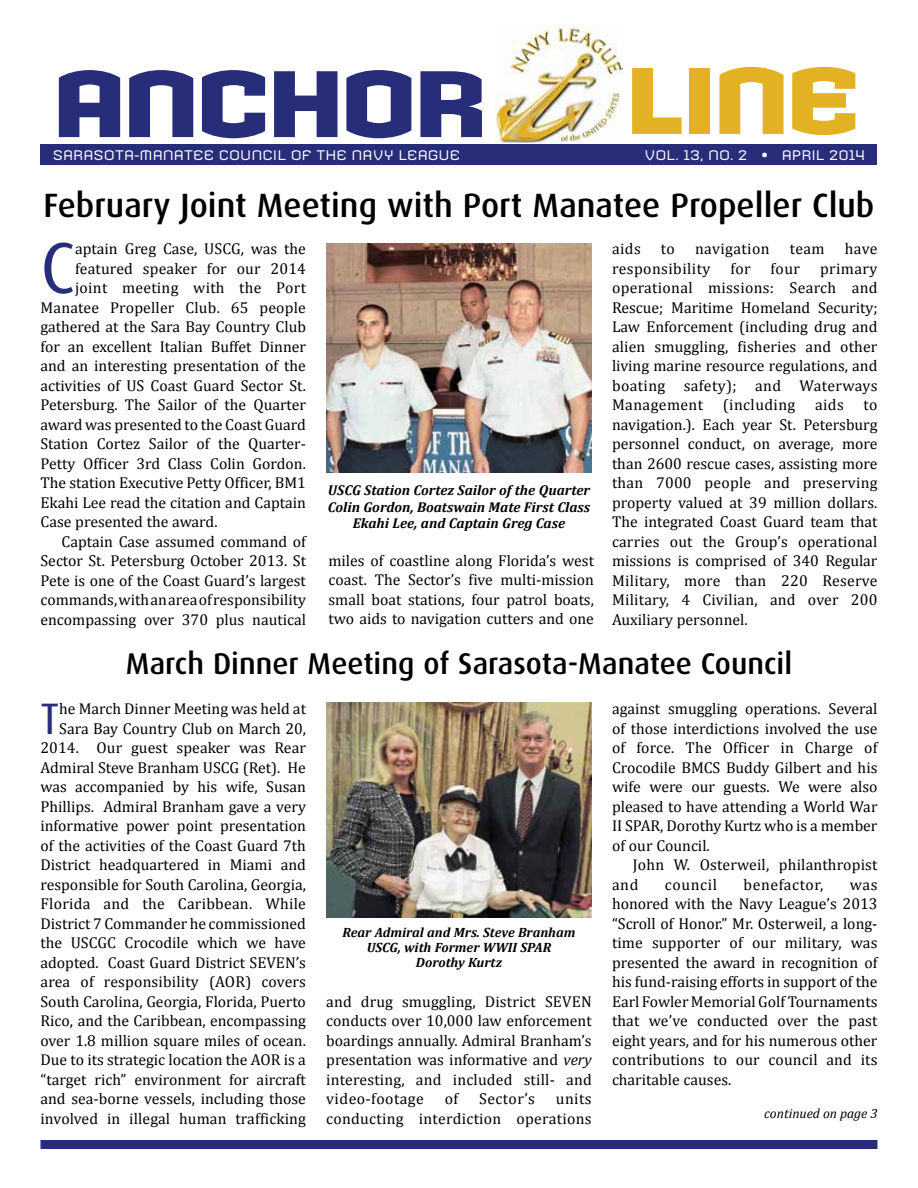
<style>
.page{position:relative;width:918px;height:1188px;background:#fff}
.page>*{position:absolute;margin:0;border:0;box-sizing:border-box;transform-origin:0 0}
.t1{font:700 91.5px "Armada";letter-spacing:-.03em;color:#272d79}
.t2{font:700 91.5px "Armada";color:#e2b124}
.t3{font:72.45px "Dax";color:#272d79}
.t4{font:44.1px "Dax";color:#272d79}
.t5{font:500 33.75px "Dax";color:#000}
.t6{font:500 30px "Dax";color:#000}
.t7{font:15.75px/19.5px "Cambria";color:#000;text-align:justify}
.t8{font:15.75px/19.5px "Cambria";letter-spacing:.02em;color:#000;text-align:right}
.t9{font:15.75px "Cambria";letter-spacing:.03em;color:#000}
.t10{font:15.75px "Cambria";letter-spacing:.04em;color:#000}
.t11{font:italic 700 14.25px/16.5px "Cambria";color:#000;text-align:center}
.t12{font:italic 700 13.5px/15px "Cambria";color:#000;text-align:center}
.t13{font:13.5px "Armada";color:#fff}
.t14{font:italic 13.5px "Cambria";color:#000}
.s1{font-style:italic}
</style>
<div class="page">
<img style="left:496px;top:25px;width:126px;height:117px">
<div style="left:40px;top:145px;width:838px;height:20px;background:#272d79"></div>
<div style="left:40px;top:1140px;width:838px;height:9px;background:#272d79"></div>
<img style="left:326px;top:243px;width:266px;height:229px">
<img style="left:326px;top:702px;width:266px;height:216px">
<h1 class="t1" style="left:53px;top:48px;width:436px">ANCHOR</h1>
<h1 class="t2" style="left:626px;top:45px;width:236px">LINE</h1>
<p class="t13" style="left:53px;top:147px;width:409px">SARASOTA-MANATEE COUNCIL OF THE NAVY LEAGUE</p>
<p class="t13" style="left:644px;top:147px;width:222px">VOL. 13, NO. 2 • APRIL 2014</p>
<h3 class="t5" style="left:43px;top:186px;width:833px">February Joint Meeting with Port Manatee Propeller Club</h3>
<h2 class="t3" style="left:40px;top:228px;width:36px">C</h2>
<p class="t7" style="left:75px;top:239px;width:232px">aptain Greg Case, USCG, was the</p>
<p class="t7" style="left:75px;top:258px;width:232px">featured speaker for our 2014</p>
<p class="t8" style="left:75px;top:278px;width:232px">joint meeting with the Port</p>
<p class="t7" style="left:41px;top:297px;width:267px">Manatee Propeller Club. 65 people</p>
<p class="t7" style="left:41px;top:317px;width:267px">gathered at the Sara Bay Country Club</p>
<p class="t7" style="left:41px;top:336px;width:267px">for an excellent Italian Buffet Dinner</p>
<p class="t7" style="left:41px;top:356px;width:267px">and an interesting presentation of the</p>
<p class="t7" style="left:41px;top:375px;width:267px">activities of US Coast Guard Sector St.</p>
<p class="t7" style="left:41px;top:395px;width:267px">Petersburg. The Sailor of the Quarter</p>
<p class="t7" style="left:41px;top:414px;width:267px">award was presented to the Coast Guard</p>
<p class="t7" style="left:41px;top:434px;width:267px">Station Cortez Sailor of the Quarter-</p>
<p class="t7" style="left:41px;top:453px;width:267px">Petty Officer 3rd Class Colin Gordon.</p>
<p class="t7" style="left:41px;top:473px;width:267px">The station Executive Petty Officer, BM1</p>
<p class="t7" style="left:41px;top:492px;width:267px">Ekahi Lee read the citation and Captain</p>
<p class="t7" style="left:41px;top:512px;width:179px">Case presented the award.</p>
<p class="t7" style="left:62px;top:531px;width:246px">Captain Case assumed command of</p>
<p class="t7" style="left:41px;top:551px;width:267px">Sector St. Petersburg October 2013. St</p>
<p class="t7" style="left:41px;top:570px;width:267px">Pete is one of the Coast Guard’s largest</p>
<p class="t7" style="left:41px;top:590px;width:267px">commands, with an area of responsibility</p>
<p class="t7" style="left:41px;top:609px;width:267px">encompassing over 370 plus nautical</p>
<p class="t11" style="left:328px;top:482px;width:264px">USCG Station Cortez Sailor of the Quarter<br>Colin Gordon, Boatswain Mate First Class<br>Ekahi Lee, and Captain Greg Case</p>
<p class="t7" style="left:329px;top:551px;width:267px">miles of coastline along Florida’s west coast. The Sector’s five multi-mission small boat stations, four patrol boats, two aids to navigation cutters and one</p>
<p class="t7" style="left:612px;top:239px;width:30px">aids</p>
<p class="t7" style="left:661px;top:239px;width:15px">to</p>
<p class="t9" style="left:695px;top:239px;width:76px">navigation</p>
<p class="t7" style="left:790px;top:239px;width:36px">team</p>
<p class="t7" style="left:845px;top:239px;width:34px">have</p>
<p class="t9" style="left:612px;top:259px;width:100px">responsibility</p>
<p class="t7" style="left:730px;top:258px;width:22px">for</p>
<p class="t7" style="left:771px;top:258px;width:31px">four</p>
<p class="t7" style="left:612px;top:258px;width:267px;text-indent:208px">primary operational missions: Search and Rescue; Maritime Homeland Security; Law Enforcement (including drug and alien smuggling, fisheries and other living marine resource regulations, and boating safety); and Waterways Management (including aids to navigation.). Each year St. Petersburg personnel conduct, on average, more than 2600 rescue cases, assisting more than 7000 people and preserving property valued at 39 million dollars.<br>The integrated Coast Guard team that carries out the Group’s operational missions is comprised of 340 Regular Military, more than 220 Reserve Military, 4 Civilian, and over 200<br>Auxiliary personnel.</p>
<h3 class="t6" style="left:126px;top:647px;width:668px">March Dinner Meeting of Sarasota-Manatee Council</h3>
<p class="t7" style="left:40px;top:699px;width:267px;text-align:right">he March Dinner Meeting was held at Sara Bay Country Club on March 20, 2014. Our guest speaker was Rear Admiral Steve Branham USCG (Ret). He was accompanied by his wife, Susan Phillips. Admiral Branham gave a very informative power point presentation of the activities of the Coast Guard 7th District headquartered in Miami and responsible for South Carolina, Georgia, Florida and the Caribbean. While District 7 Commander he commissioned the USCGC Crocodile which we have adopted. Coast Guard District SEVEN’s area of responsibility (AOR) covers South Carolina, Georgia, Florida, Puerto Rico, and the Caribbean, encompassing over 1.8 million square miles of ocean.<br>Due to its strategic location the AOR is a “target rich” environment for aircraft and sea-borne vessels, including those involved in illegal human trafficking</p>
<h3 class="t4" style="left:40px;top:694px;width:20px">T</h3>
<p class="t12" style="left:343px;top:925px;width:234px">Rear Admiral and Mrs. Steve Branham<br>USCG, with Former WWII SPAR<br>Dorothy Kurtz</p>
<p class="t7" style="left:326px;top:992px;width:267px">and drug smuggling, District SEVEN conducts over 10,000 law enforcement boardings annually. Admiral Branham’s presentation was informative and <span class="s1">very </span>interesting, and included still- and video-footage</p>
<p class="t7" style="left:445px;top:1089px;width:15px">of</p>
<p class="t7" style="left:479px;top:1089px;width:57px">Sector’s</p>
<p class="t8" style="left:326px;top:1089px;width:267px">units<br>conducting interdiction operations</p>
<p class="t7" style="left:612px;top:699px;width:267px">against smuggling operations. Several of those interdictions involved the use of force. The Officer in Charge of Crocodile BMCS Buddy Gilbert and his wife were our guests. We were also pleased to have attending a World War II SPAR, Dorothy Kurtz who is a member of our Council.</p>
<p class="t7" style="left:612px;top:855px;width:267px;text-indent:21px">John W. Osterweil, philanthropist and</p>
<p class="t10" style="left:665px;top:875px;width:54px">council</p>
<p class="t10" style="left:744px;top:875px;width:81px">benefactor,</p>
<p class="t7" style="left:612px;top:875px;width:267px;text-indent:238px">was honored with the Navy League’s 2013 “Scroll of Honor.” Mr. Osterweil, a long&shy;time supporter of our military, was presented the award in recognition of his fund-raising efforts in support of the Earl Fowler Memorial Golf Tournaments that we’ve conducted over the past eight years, and for his numerous other contributions to our council and its charitable causes.</p>
<p class="t14" style="left:764px;top:1103px;width:115px">continued on page 3</p>
</div>
